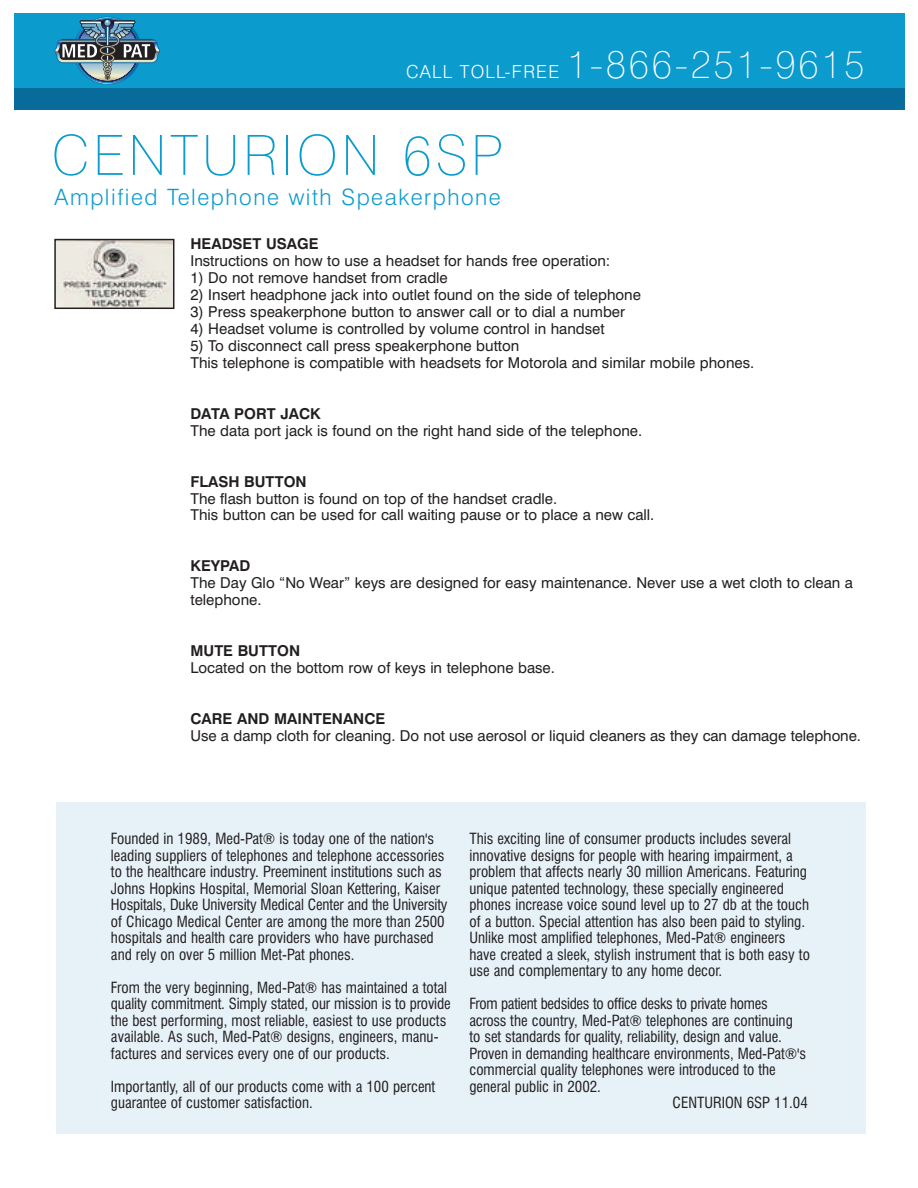
<style>
.page{position:relative;width:918px;height:1188px;background:#fff}
.page>*{position:absolute;margin:0;border:0;box-sizing:border-box;transform-origin:0 0}
.t1{font:100 55.5px "Swiss 721 BT";letter-spacing:.07em;color:#0c9bcd}
.t2{font:100 39px "Swiss 721 BT";letter-spacing:.065em;color:#fff}
.t3{font:300 22.5px "Swiss 721 BT";letter-spacing:.07em;color:#0c9bcd}
.t4{font:condensed 15px/16.5px "Swiss 721 BT";color:#231f20}
.t5{font:15px/17px "Swiss 721 BT";color:#231f20}
.t6{font:700 15px "Swiss 721 BT";color:#231f20}
.t7{font:condensed 15px "Swiss 721 BT";letter-spacing:-.02em;color:#231f20}
.s1{font-weight:300;font-size:18px}
</style>
<div class="page">
<img style="left:57px;top:242px;width:114px;height:64px">
<div style="left:54px;top:239px;width:120px;height:70px;border:2px solid #231f20"></div>
<div style="left:56px;top:803px;width:810px;height:331px;background:#e7f1f8"></div>
<div style="left:14px;top:14px;width:891px;height:81px;background:#0c9bcd"></div>
<div style="left:14px;top:88px;width:891px;height:21px;background:#076c9c"></div>
<img style="left:54px;top:17px;width:106px;height:68px">
<h2 class="t2" style="left:406px;top:50px;width:460px"><span class="s1">CALL TOLL-FREE</span> 1-866-251-9615</h2>
<h1 class="t1" style="left:52px;top:135px;width:453px">CENTURION 6SP</h1>
<h3 class="t3" style="left:55px;top:189px;width:448px">Amplified Telephone with Speakerphone</h3>
<p class="t6" style="left:190px;top:238px;width:130px">HEADSET USAGE</p>
<p class="t5" style="left:190px;top:254px;width:421px">Instructions on how to use a headset for hands free operation:</p>
<p class="t5" style="left:190px;top:271px;width:259px">1) Do not remove handset from cradle</p>
<p class="t5" style="left:190px;top:288px;width:452px">2) Insert headphone jack into outlet found on the side of telephone</p>
<p class="t5" style="left:190px;top:305px;width:436px">3) Press speakerphone button to answer call or to dial a number</p>
<p class="t5" style="left:190px;top:322px;width:416px">4) Headset volume is controlled by volume control in handset</p>
<p class="t5" style="left:190px;top:339px;width:565px">5) To disconnect call press speakerphone button<br>This telephone is compatible with headsets for Motorola and similar mobile phones.</p>
<p class="t6" style="left:190px;top:408px;width:132px">DATA PORT JACK</p>
<p class="t5" style="left:190px;top:423px;width:453px">The data port jack is found on the right hand side of the telephone.</p>
<p class="t6" style="left:190px;top:476px;width:118px">FLASH BUTTON</p>
<p class="t5" style="left:190px;top:491px;width:465px">The flash button is found on top of the handset cradle.<br>This button can be used for call waiting pause or to place a new call.</p>
<p class="t6" style="left:190px;top:561px;width:61px">KEYPAD</p>
<p class="t5" style="left:190px;top:576px;width:664px">The Day Glo “No Wear” keys are designed for easy maintenance. Never use a wet cloth to clean a telephone.</p>
<p class="t6" style="left:190px;top:645px;width:111px">MUTE BUTTON</p>
<p class="t5" style="left:190px;top:661px;width:366px">Located on the bottom row of keys in telephone base.</p>
<p class="t6" style="left:190px;top:713px;width:196px">CARE AND MAINTENANCE</p>
<p class="t5" style="left:190px;top:729px;width:672px">Use a damp cloth for cleaning. Do not use aerosol or liquid cleaners as they can damage telephone.</p>
<p class="t4" style="left:111px;top:832px;width:338px">Founded in 1989, Med-Pat® is today one of the nation's leading suppliers of telephones and telephone accessories to the healthcare industry. Preeminent institutions such as Johns Hopkins Hospital, Memorial Sloan Kettering, Kaiser Hospitals, Duke University Medical Center and the University of Chicago Medical Center are among the more than 2500 hospitals and health care providers who have purchased and rely on over 5 million Met-Pat phones.</p>
<p class="t4" style="left:111px;top:980px;width:341px">From the very beginning, Med-Pat® has maintained a total quality commitment. Simply stated, our mission is to provide the best performing, most reliable, easiest to use products available. As such, Med-Pat® designs, engineers, manu&shy;factures and services every one of our products.</p>
<p class="t4" style="left:111px;top:1079px;width:326px">Importantly, all of our products come with a 100 percent guarantee of customer satisfaction.</p>
<p class="t4" style="left:469px;top:832px;width:342px">This exciting line of consumer products includes several innovative designs for people with hearing impairment, a problem that affects nearly 30 million Americans. Featuring unique patented technology, these specially engineered phones increase voice sound level up to 27 db at the touch of a button. Special attention has also been paid to styling.<br>Unlike most amplified telephones, Med-Pat® engineers have created a sleek, stylish instrument that is both easy to use and complementary to any home decor.</p>
<p class="t7" style="left:469px;top:998px;width:300px">From patient bedsides to office desks to private homes</p>
<p class="t4" style="left:469px;top:1013px;width:325px">across the country, Med-Pat® telephones are continuing</p>
<p class="t4" style="left:469px;top:1030px;width:314px">to set standards for quality, reliability, design and value.</p>
<p class="t4" style="left:469px;top:1046px;width:338px">Proven in demanding healthcare environments, Med-Pat®'s</p>
<p class="t4" style="left:469px;top:1063px;width:308px">commercial quality telephones were introduced to the</p>
<p class="t4" style="left:469px;top:1079px;width:133px">general public in 2002.</p>
<p class="t4" style="left:673px;top:1096px;width:137px">CENTURION 6SP 11.04</p>
</div>
